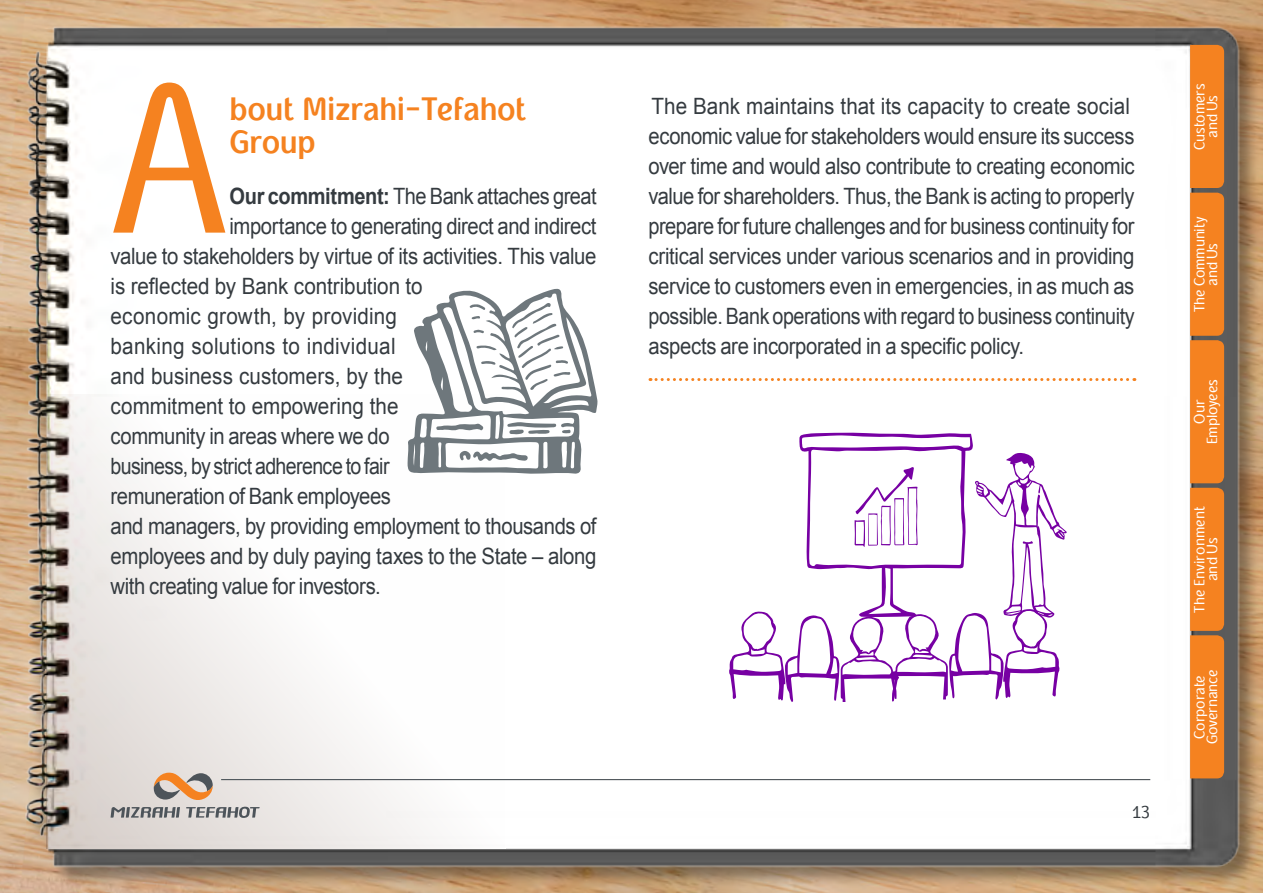
<style>
.page{position:relative;width:1263px;height:893px;background:#fff}
.page>*{position:absolute;margin:0;border:0;box-sizing:border-box;transform-origin:0 0}
.t1{font:217.5px "Fb Typograph Eng";color:#f58220;scale:.86 1}
.t2{font:700 33px/33px "Fb Typograph Eng";letter-spacing:-.015em;color:#f58220;scale:.9 1}
.t3{font:25.5px "Fb Joker";color:#353b40;scale:.9 1}
.t4{font:22.5px/30px "Arial";letter-spacing:-.02em;color:#353b40;scale:.92 1}
.t5{font:22.5px "Arial";letter-spacing:-.02em;color:#353b40;scale:.9 1}
.t6{font:22.5px "Arial";letter-spacing:-.02em;color:#353b40;scale:.87 1}
.t7{font:22.5px "Arial";letter-spacing:.015em;color:#353b40;scale:.92 1}
.t8{font:22.5px "Arial";letter-spacing:.01em;color:#353b40;scale:.92 1}
.t9{font:22.5px "Arial";letter-spacing:.005em;color:#353b40;scale:.92 1}
.t10{font:22.5px "Arial";color:#353b40;scale:.92 1}
.t11{font:22.5px "Arial";letter-spacing:-.02em;color:#353b40;scale:.89 1}
.t12{font:700 22.5px "Arial";letter-spacing:-.015em;color:#353b40;scale:.89 1}
.t13{font:15px/12.8px "Fb Typograph Eng";letter-spacing:-.01em;color:#fff;text-align:center;scale:.9 1}
.t14{font:15px/12.8px "Fb Typograph Eng";letter-spacing:.01em;color:#fff;text-align:center;scale:.9 1}
</style>
<div class="page">
<img style="left:0;top:0;width:799px;height:323px">
<img style="left:5px;top:13px;width:1258px;height:878px">
<svg style="left:47px;top:394px;width:458px;height:454px"></svg>
<svg style="left:111px;top:773px;width:149px;height:45px;background:#cabeb6"></svg>
<svg style="left:650px;top:378px;width:485px;height:3px"></svg>
<svg style="left:1190px;top:45px;width:34px;height:733px;background:#f08122"></svg>
<svg style="left:729px;top:433px;width:338px;height:269px"></svg>
<svg style="left:407px;top:288px;width:191px;height:186px"></svg>
<hr style="left:221px;top:779px;width:929px;height:1px;background:#4d545a">
<h1 class="t1" style="left:111px;top:12px;width:138px">A</h1>
<h2 class="t2" style="left:230px;top:91px;width:331px">bout Mizrahi-Tefahot<br>Group</h2>
<p class="t12" style="left:230px;top:181px;width:151px">Our commit ment:</p>
<p class="t11" style="left:393px;top:182px;width:230px">The Bank attaches great</p>
<p class="t5" style="left:230px;top:212px;width:409px">importance to generating direct and indirect</p>
<p class="t5" style="left:111px;top:242px;width:541px">value to stakeholders by virtue of its activities. This value</p>
<p class="t4" style="left:111px;top:272px;width:341px">is reflected by Bank contribution to</p>
<p class="t8" style="left:111px;top:302px;width:313px">economic growth, by providing</p>
<p class="t7" style="left:111px;top:332px;width:311px">banking solutions to individual</p>
<p class="t9" style="left:111px;top:362px;width:319px">and business customers, by the</p>
<p class="t10" style="left:111px;top:392px;width:315px">commitment to empowering the</p>
<p class="t5" style="left:111px;top:422px;width:312px">community in areas where we do</p>
<p class="t6" style="left:111px;top:452px;width:322px">business, by strict adherence to fair</p>
<p class="t5" style="left:111px;top:482px;width:313px">remuneration of Bank employees</p>
<p class="t5" style="left:111px;top:512px;width:541px">and managers, by providing employment to thousands of</p>
<p class="t5" style="left:111px;top:542px;width:541px">employees and by duly paying taxes to the State – along</p>
<p class="t5" style="left:111px;top:572px;width:302px">with creating value for investors.</p>
<p class="t4" style="left:648px;top:92px;width:530px">The Bank maintains that its capacity to create social economic value for stakeholders would ensure its success over time and would also contribute to creating economic value for shareholders. Thus, the Bank is acting to properly prepare for future challenges and for business continuity for critical services under various scenarios and in providing service to customers even in emergencies, in as much as possible. Bank operations with regard to business continuity aspects are incorporated in a specific policy.</p>
<p class="t3" style="left:1132px;top:797px;width:22px">13</p>
<p class="t13" style="left:1192px;top:150px;width:75px;rotate:-90deg">Customers and Us</p>
<p class="t13" style="left:1192px;top:312px;width:107px;rotate:-90deg">The Community and Us</p>
<p class="t13" style="left:1192px;top:444px;width:74px;rotate:-90deg">Our<br>Employees</p>
<p class="t14" style="left:1192px;top:612px;width:120px;rotate:-90deg">The Environment and Us</p>
<p class="t13" style="left:1192px;top:744px;width:84px;rotate:-90deg">Corporate<br>Governance</p>
</div>
